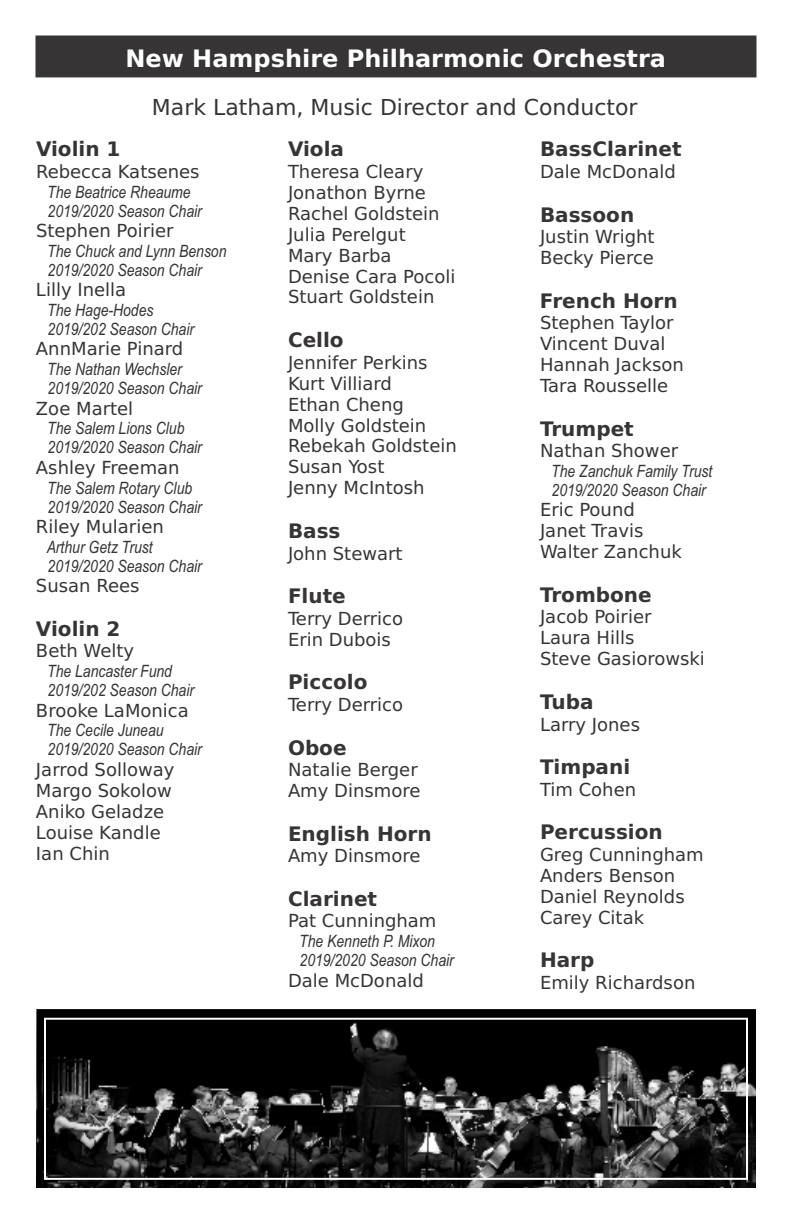
<style>
.page{position:relative;width:792px;height:1224px;background:#fff}
.page>*{position:absolute;margin:0;border:0;box-sizing:border-box;transform-origin:0 0}
.t1{font:700 24px "DejaVu Sans";color:#fefefe}
.t2{font:22px "DejaVu Sans";color:#373435}
.t3{font:700 20px "DejaVu Sans";color:#373435}
.t4{font:18px/21px "DejaVu Sans";color:#373435}
.t5{font:italic 17px/19.2px "Arial Narrow";color:#373435}
</style>
<div class="page">
<img style="left:36px;top:1009px;width:720px;height:179px">
<div style="left:35px;top:35px;width:722px;height:43px;background:#373435"></div>
<div style="left:44px;top:1018px;width:704px;height:162px;border:2px solid #fefefe"></div>
<h1 class="t1" style="left:125px;top:49px;width:542px">New Hampshire Philharmonic Orchestra</h1>
<p class="t2" style="left:152px;top:99px;width:487px">Mark Latham, Music Director and Conductor</p>
<p class="t3" style="left:36px;top:141px;width:86px">Violin 1</p>
<p class="t4" style="left:36px;top:163px;width:165px">Rebecca Katsenes</p>
<p class="t5" style="left:47px;top:184px;width:156px">The Beatrice Rheaume<br>2019/2020 Season Chair</p>
<p class="t4" style="left:36px;top:222px;width:139px">Stephen Poirier</p>
<p class="t5" style="left:47px;top:243px;width:181px">The Chuck and Lynn Benson<br>2019/2020 Season Chair</p>
<p class="t4" style="left:36px;top:281px;width:92px">Lilly Inella</p>
<p class="t5" style="left:47px;top:302px;width:148px">The Hage-Hodes<br>2019/202 Season Chair</p>
<p class="t4" style="left:36px;top:340px;width:149px">AnnMarie Pinard</p>
<p class="t5" style="left:47px;top:361px;width:156px">The Nathan Wechsler<br>2019/2020 Season Chair</p>
<p class="t4" style="left:36px;top:399px;width:99px">Zoe Martel</p>
<p class="t5" style="left:47px;top:420px;width:156px">The Salem Lions Club<br>2019/2020 Season Chair</p>
<p class="t4" style="left:36px;top:459px;width:145px">Ashley Freeman</p>
<p class="t5" style="left:47px;top:480px;width:156px">The Salem Rotary Club<br>2019/2020 Season Chair</p>
<p class="t4" style="left:36px;top:518px;width:129px">Riley Mularien</p>
<p class="t5" style="left:47px;top:539px;width:157px">Arthur Getz Trust<br>2019/2020 Season Chair</p>
<p class="t4" style="left:36px;top:577px;width:105px">Susan Rees</p>
<p class="t3" style="left:36px;top:621px;width:86px">Violin 2</p>
<p class="t4" style="left:36px;top:642px;width:100px">Beth Welty</p>
<p class="t5" style="left:47px;top:663px;width:148px">The Lancaster Fund<br>2019/202 Season Chair</p>
<p class="t4" style="left:36px;top:701px;width:154px">Brooke LaMonica</p>
<p class="t5" style="left:47px;top:722px;width:156px">The Cecile Juneau<br>2019/2020 Season Chair</p>
<p class="t4" style="left:36px;top:761px;width:140px">Jarrod Solloway<br>Margo Sokolow<br>Aniko Geladze<br>Louise Kandle<br>Ian Chin</p>
<p class="t3" style="left:288px;top:141px;width:58px">Viola</p>
<p class="t4" style="left:288px;top:163px;width:169px">Theresa Cleary<br>Jonathon Byrne<br>Rachel Goldstein<br>Julia Perelgut<br>Mary Barba<br>Denise Cara Pocoli<br>Stuart Goldstein</p>
<p class="t3" style="left:288px;top:332px;width:57px">Cello</p>
<p class="t4" style="left:288px;top:353px;width:170px">Jennifer Perkins<br>Kurt Villiard<br>Ethan Cheng<br>Molly Goldstein<br>Rebekah Goldstein<br>Susan Yost<br>Jenny McIntosh</p>
<p class="t3" style="left:288px;top:523px;width:54px">Bass</p>
<p class="t4" style="left:288px;top:544px;width:116px">John Stewart</p>
<p class="t3" style="left:288px;top:588px;width:59px">Flute</p>
<p class="t4" style="left:288px;top:610px;width:117px">Terry Derrico<br>Erin Dubois</p>
<p class="t3" style="left:288px;top:674px;width:81px">Piccolo</p>
<p class="t4" style="left:288px;top:696px;width:117px">Terry Derrico</p>
<p class="t3" style="left:288px;top:739px;width:60px">Oboe</p>
<p class="t4" style="left:288px;top:761px;width:134px">Natalie Berger<br>Amy Dinsmore</p>
<p class="t3" style="left:288px;top:826px;width:145px">English Horn</p>
<p class="t4" style="left:288px;top:847px;width:134px">Amy Dinsmore</p>
<p class="t3" style="left:288px;top:891px;width:91px">Clarinet</p>
<p class="t4" style="left:288px;top:912px;width:150px">Pat Cunningham</p>
<p class="t5" style="left:299px;top:933px;width:156px">The Kenneth P. Mixon<br>2019/2020 Season Chair</p>
<p class="t4" style="left:288px;top:971px;width:137px">Dale McDonald</p>
<p class="t3" style="left:540px;top:141px;width:143px">BassClarinet</p>
<p class="t4" style="left:540px;top:163px;width:137px">Dale McDonald</p>
<p class="t3" style="left:540px;top:206px;width:96px">Bassoon</p>
<p class="t4" style="left:540px;top:228px;width:116px">Justin Wright<br>Becky Pierce</p>
<p class="t3" style="left:540px;top:292px;width:139px">French Horn</p>
<p class="t4" style="left:540px;top:314px;width:146px">Stephen Taylor<br>Vincent Duval<br>Hannah Jackson<br>Tara Rousselle</p>
<p class="t3" style="left:540px;top:421px;width:95px">Trumpet</p>
<p class="t4" style="left:540px;top:442px;width:140px">Nathan Shower</p>
<p class="t5" style="left:551px;top:463px;width:162px">The Zanchuk Family Trust<br>2019/2020 Season Chair</p>
<p class="t4" style="left:540px;top:501px;width:143px">Eric Pound<br>Janet Travis<br>Walter Zanchuk</p>
<p class="t3" style="left:540px;top:587px;width:113px">Trombone</p>
<p class="t4" style="left:540px;top:608px;width:166px">Jacob Poirier<br>Laura Hills<br>Steve Gasiorowski</p>
<p class="t3" style="left:540px;top:694px;width:55px">Tuba</p>
<p class="t4" style="left:540px;top:715px;width:102px">Larry Jones</p>
<p class="t3" style="left:540px;top:759px;width:92px">Timpani</p>
<p class="t4" style="left:540px;top:781px;width:98px">Tim Cohen</p>
<p class="t3" style="left:540px;top:824px;width:124px">Percussion</p>
<p class="t4" style="left:540px;top:846px;width:165px">Greg Cunningham<br>Anders Benson<br>Daniel Reynolds<br>Carey Citak</p>
<p class="t3" style="left:540px;top:952px;width:56px">Harp</p>
<p class="t4" style="left:540px;top:974px;width:157px">Emily Richardson</p>
</div>
